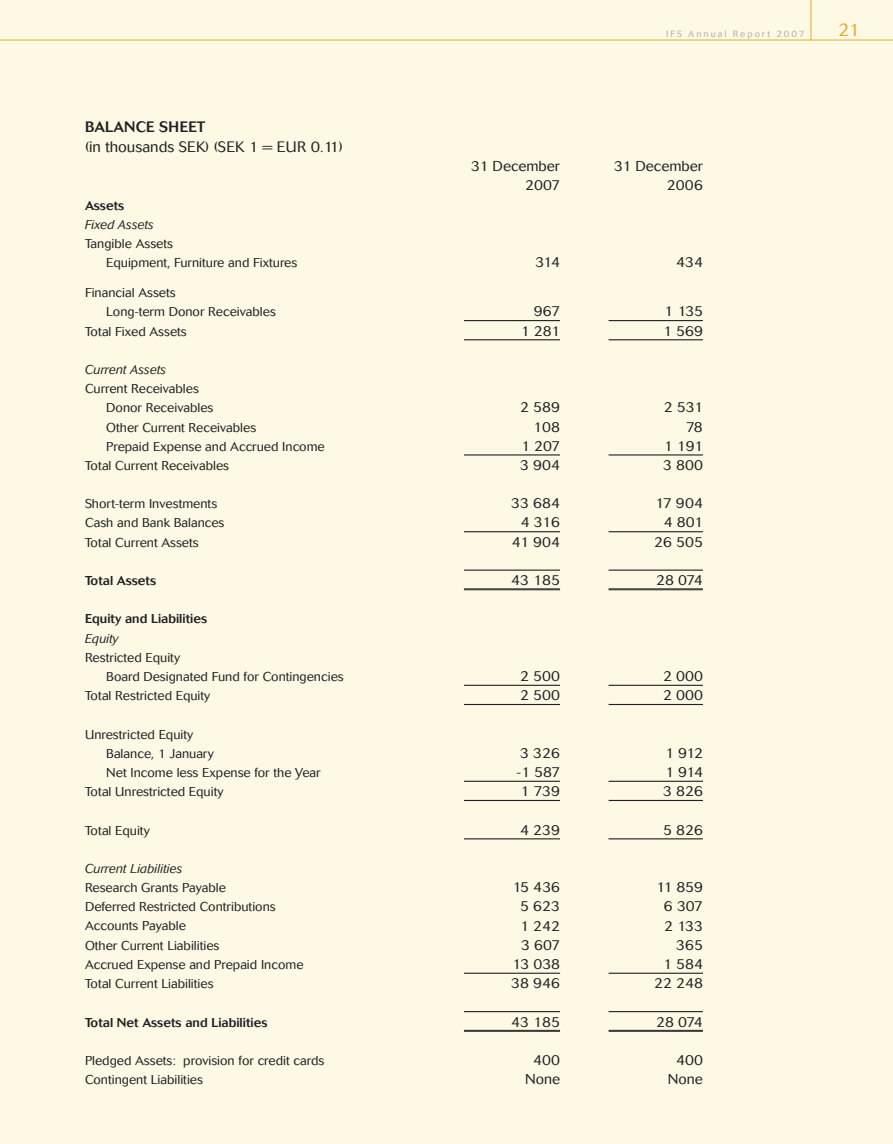
<style>
.page{position:relative;width:893px;height:1144px;background:#fdf9e5}
.page>*{position:absolute;margin:0;border:0;box-sizing:border-box;transform-origin:0 0}
.t1{font:300 18px "Cosmos";color:#e5ad2f}
.t2{font:300 15px "Cosmos";color:#202124}
.t3{font:500 15px "Cosmos";letter-spacing:.02em;color:#202124}
.t4{font:300 14.25px/19.5px "Cosmos";color:#202124;text-align:right}
.t5{font:300 12.75px/19.2px "Cosmos";color:#202124}
.t6{font:500 12.75px "Cosmos";color:#202124}
.t7{font:italic 300 12.75px "Cosmos";color:#202124}
.t8{font:300 9px "Cosmos";letter-spacing:.23em;color:#b4aba7}
</style>
<div class="page">
<hr style="left:0;top:40px;width:893px;height:1px;background:#e5ad2f">
<hr style="left:811px;top:0;width:1px;height:40px;background:#e5ad2f">
<hr style="left:464px;top:320px;width:96px;height:1px;background:#202124">
<hr style="left:464px;top:339px;width:96px;height:1px;background:#202124">
<hr style="left:609px;top:339px;width:94px;height:1px;background:#202124">
<hr style="left:464px;top:454px;width:96px;height:1px;background:#202124">
<hr style="left:609px;top:454px;width:94px;height:1px;background:#202124">
<hr style="left:464px;top:531px;width:96px;height:1px;background:#202124">
<hr style="left:609px;top:320px;width:94px;height:1px;background:#202124">
<hr style="left:609px;top:531px;width:94px;height:1px;background:#202124">
<hr style="left:464px;top:569px;width:96px;height:2px;background:#202124">
<hr style="left:464px;top:588px;width:96px;height:1px;background:#202124">
<hr style="left:464px;top:589px;width:96px;height:1px;background:#202124">
<hr style="left:609px;top:569px;width:94px;height:2px;background:#202124">
<hr style="left:609px;top:588px;width:94px;height:1px;background:#202124">
<hr style="left:609px;top:589px;width:94px;height:1px;background:#202124">
<hr style="left:464px;top:685px;width:96px;height:1px;background:#202124">
<hr style="left:464px;top:704px;width:96px;height:1px;background:#202124">
<hr style="left:609px;top:685px;width:94px;height:1px;background:#202124">
<hr style="left:609px;top:704px;width:94px;height:1px;background:#202124">
<hr style="left:464px;top:781px;width:96px;height:1px;background:#202124">
<hr style="left:464px;top:800px;width:96px;height:1px;background:#202124">
<hr style="left:609px;top:800px;width:94px;height:1px;background:#202124">
<hr style="left:464px;top:838px;width:96px;height:1px;background:#202124">
<hr style="left:609px;top:838px;width:94px;height:1px;background:#202124">
<hr style="left:464px;top:972px;width:96px;height:2px;background:#202124">
<hr style="left:609px;top:781px;width:94px;height:1px;background:#202124">
<hr style="left:609px;top:972px;width:94px;height:2px;background:#202124">
<hr style="left:464px;top:1011px;width:96px;height:1px;background:#202124">
<hr style="left:464px;top:1030px;width:96px;height:1px;background:#202124">
<hr style="left:464px;top:1031px;width:96px;height:1px;background:#202124">
<hr style="left:609px;top:1011px;width:94px;height:1px;background:#202124">
<hr style="left:609px;top:1030px;width:94px;height:1px;background:#202124">
<hr style="left:609px;top:1031px;width:94px;height:1px;background:#202124">
<p class="t3" style="left:85px;top:118px;width:122px">BALANCE SHEET</p>
<p class="t2" style="left:85px;top:138px;width:259px">(in thousands SEK) (SEK 1 = EUR 0.11)</p>
<p class="t6" style="left:85px;top:198px;width:41px">Assets</p>
<p class="t7" style="left:85px;top:217px;width:71px">Fixed Assets</p>
<p class="t5" style="left:106px;top:234px;width:192px;text-indent:-21px">Tangible Assets<br>Equipment, Furniture and Fixtures</p>
<p class="t5" style="left:106px;top:283px;width:171px;text-indent:-21px">Financial Assets<br>Long-term Donor Receivables</p>
<p class="t8" style="left:666px;top:29px;width:140px">IFS Annual Report 2007</p>
<h1 class="t1" style="left:838px;top:20px;width:23px">21</h1>
<p class="t4" style="left:471px;top:156px;width:90px">31 December<br>2007</p>
<p class="t4" style="left:614px;top:156px;width:90px">31 December<br>2006</p>
<p class="t4" style="left:535px;top:253px;width:26px">314</p>
<p class="t4" style="left:676px;top:253px;width:28px">434</p>
<p class="t4" style="left:534px;top:302px;width:28px">967</p>
<p class="t4" style="left:664px;top:302px;width:40px">1 135</p>
<p class="t5" style="left:85px;top:322px;width:103px">Total Fixed Assets</p>
<p class="t4" style="left:521px;top:321px;width:41px">1 281</p>
<p class="t4" style="left:663px;top:321px;width:41px">1 569</p>
<p class="t7" style="left:85px;top:362px;width:83px">Current Assets</p>
<p class="t5" style="left:106px;top:379px;width:109px;text-indent:-21px">Current Receivables<br>Donor Receivables</p>
<p class="t4" style="left:520px;top:398px;width:41px">2 589</p>
<p class="t4" style="left:664px;top:398px;width:41px">2 531</p>
<p class="t5" style="left:106px;top:418px;width:151px">Other Current Receivables</p>
<p class="t4" style="left:533px;top:417px;width:28px">108</p>
<p class="t4" style="left:686px;top:417px;width:19px">78</p>
<p class="t5" style="left:106px;top:437px;width:220px">Prepaid Expense and Accrued Income</p>
<p class="t4" style="left:521px;top:436px;width:40px">1 207</p>
<p class="t4" style="left:664px;top:436px;width:41px">1 191</p>
<p class="t5" style="left:85px;top:456px;width:146px">Total Current Receivables</p>
<p class="t4" style="left:520px;top:455px;width:41px">3 904</p>
<p class="t4" style="left:663px;top:455px;width:41px">3 800</p>
<p class="t5" style="left:85px;top:494px;width:134px">Short-term Investments</p>
<p class="t4" style="left:511px;top:494px;width:50px">33 684</p>
<p class="t4" style="left:655px;top:494px;width:49px">17 904</p>
<p class="t5" style="left:85px;top:514px;width:141px">Cash and Bank Balances</p>
<p class="t4" style="left:521px;top:513px;width:41px">4 316</p>
<p class="t4" style="left:664px;top:513px;width:41px">4 801</p>
<p class="t5" style="left:85px;top:533px;width:115px">Total Current Assets</p>
<p class="t4" style="left:512px;top:532px;width:50px">41 904</p>
<p class="t4" style="left:654px;top:532px;width:50px">26 505</p>
<p class="t6" style="left:85px;top:573px;width:73px">Total Assets</p>
<p class="t4" style="left:511px;top:570px;width:50px">43 185</p>
<p class="t4" style="left:656px;top:570px;width:48px">28 074</p>
<p class="t6" style="left:85px;top:612px;width:124px">Equity and Liabilities</p>
<p class="t7" style="left:85px;top:631px;width:35px">Equity</p>
<p class="t5" style="left:106px;top:648px;width:239px;text-indent:-21px">Restricted Equity<br>Board Designated Fund for Contingencies</p>
<p class="t4" style="left:520px;top:666px;width:41px">2 500</p>
<p class="t4" style="left:663px;top:666px;width:41px">2 000</p>
<p class="t5" style="left:85px;top:686px;width:127px">Total Restricted Equity</p>
<p class="t4" style="left:520px;top:686px;width:41px">2 500</p>
<p class="t4" style="left:663px;top:686px;width:41px">2 000</p>
<p class="t5" style="left:106px;top:725px;width:109px;text-indent:-21px">Unrestricted Equity<br>Balance, 1 January</p>
<p class="t4" style="left:520px;top:743px;width:41px">3 326</p>
<p class="t4" style="left:665px;top:743px;width:39px">1 912</p>
<p class="t5" style="left:106px;top:763px;width:216px">Net Income less Expense for the Year</p>
<p class="t4" style="left:517px;top:762px;width:45px">-1 587</p>
<p class="t4" style="left:665px;top:762px;width:39px">1 914</p>
<p class="t5" style="left:85px;top:782px;width:140px">Total Unrestricted Equity</p>
<p class="t4" style="left:520px;top:782px;width:41px">1 739</p>
<p class="t4" style="left:663px;top:782px;width:41px">3 826</p>
<p class="t5" style="left:85px;top:821px;width:66px">Total Equity</p>
<p class="t4" style="left:520px;top:820px;width:41px">4 239</p>
<p class="t4" style="left:663px;top:820px;width:41px">5 826</p>
<p class="t7" style="left:85px;top:861px;width:99px">Current Liabilities</p>
<p class="t5" style="left:85px;top:878px;width:142px">Research Grants Payable</p>
<p class="t4" style="left:512px;top:878px;width:49px">15 436</p>
<p class="t4" style="left:656px;top:878px;width:48px">11 859</p>
<p class="t5" style="left:85px;top:897px;width:192px">Deferred Restricted Contributions</p>
<p class="t4" style="left:520px;top:897px;width:41px">5 623</p>
<p class="t4" style="left:664px;top:897px;width:40px">6 307</p>
<p class="t5" style="left:85px;top:916px;width:102px">Accounts Payable</p>
<p class="t4" style="left:520px;top:916px;width:41px">1 242</p>
<p class="t4" style="left:664px;top:916px;width:40px">2 133</p>
<p class="t5" style="left:85px;top:936px;width:136px">Other Current Liabilities</p>
<p class="t4" style="left:521px;top:935px;width:40px">3 607</p>
<p class="t4" style="left:676px;top:935px;width:28px">365</p>
<p class="t5" style="left:85px;top:955px;width:220px">Accrued Expense and Prepaid Income</p>
<p class="t4" style="left:512px;top:954px;width:49px">13 038</p>
<p class="t4" style="left:663px;top:954px;width:41px">1 584</p>
<p class="t5" style="left:85px;top:974px;width:130px">Total Current Liabilities</p>
<p class="t4" style="left:511px;top:973px;width:50px">38 946</p>
<p class="t4" style="left:654px;top:973px;width:50px">22 248</p>
<p class="t6" style="left:85px;top:1015px;width:184px">Total Net Assets and Liabilities</p>
<p class="t4" style="left:511px;top:1012px;width:50px">43 185</p>
<p class="t4" style="left:656px;top:1012px;width:48px">28 074</p>
<p class="t5" style="left:85px;top:1051px;width:241px">Pledged Assets: provision for credit cards</p>
<p class="t4" style="left:533px;top:1050px;width:28px">400</p>
<p class="t4" style="left:676px;top:1050px;width:28px">400</p>
<p class="t5" style="left:85px;top:1070px;width:119px">Contingent Liabilities</p>
<p class="t4" style="left:525px;top:1069px;width:37px">None</p>
<p class="t4" style="left:668px;top:1069px;width:37px">None</p>
</div>
